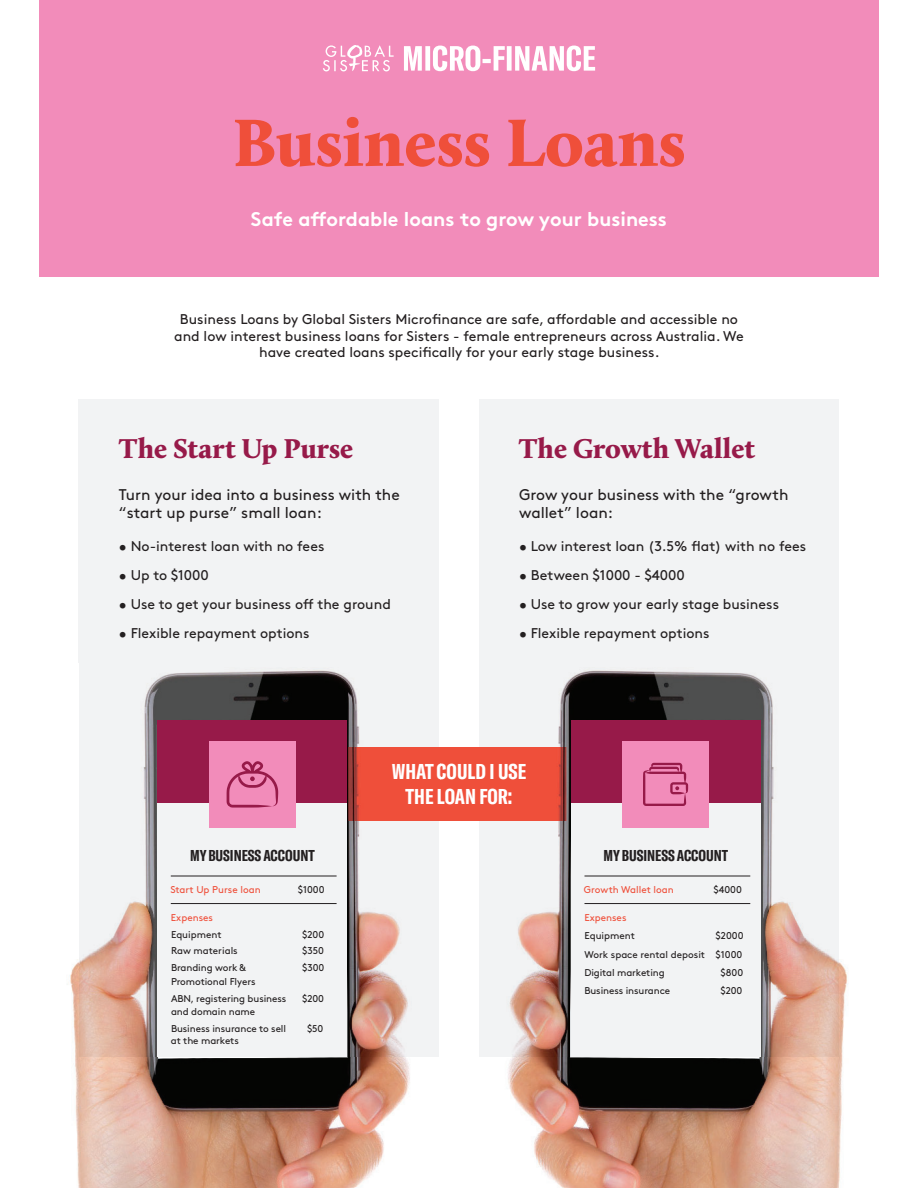
<style>
.page{position:relative;width:918px;height:1188px;background:#fff}
.page>*{position:absolute;margin:0;border:0;box-sizing:border-box;transform-origin:0 0}
.t1{font:900 69.15px "Calluna";color:#ef4f3a}
.t2{font:900 28.2px "Calluna";color:#971a49}
.t3{font:700 extra-condensed 21.15px/25.3px "GT America";color:#fff;text-align:center}
.t4{font:700 19.8px "Brown";color:#fff}
.t5{font:15.45px/18.6px "Brown";color:#231f20}
.t6{font:700 extra-condensed 15.45px "GT America";color:#231f20}
.t7{font:14.1px/17px "Brown";color:#231f20;text-align:center}
.t8{font:9.9px/18.5px "Brown";letter-spacing:-.01em;color:#231f20}
.t9{font:9.9px "Brown";color:#ef4f3a}
</style>
<div class="page">
<div style="left:39px;top:0;width:840px;height:277px;background:#f28cba"></div>
<div style="left:479px;top:400px;width:360px;height:657px;background:#f2f3f4"></div>
<div style="left:79px;top:400px;width:360px;height:657px;background:#f2f3f4"></div>
<div style="left:346px;top:747px;width:220px;height:74px;background:#ef4f3a"></div>
<img style="left:508px;top:962px;width:340px;height:226px">
<img style="left:508px;top:670px;width:331px;height:387px">
<img style="left:508px;top:747px;width:58px;height:74px">
<img style="left:508px;top:763px;width:18px;height:16px">
<img style="left:508px;top:789px;width:4px;height:15px">
<div style="left:571px;top:721px;width:189px;height:336px;background:#971a49"></div>
<div style="left:571px;top:803px;width:189px;height:254px;background:#f2f3f4"></div>
<svg style="left:323px;top:45px;width:272px;height:26px"></svg>
<img style="left:67px;top:959px;width:343px;height:229px">
<img style="left:79px;top:670px;width:331px;height:387px">
<img style="left:347px;top:747px;width:63px;height:74px">
<img style="left:392px;top:763px;width:18px;height:16px">
<img style="left:406px;top:789px;width:4px;height:15px">
<div style="left:157px;top:721px;width:190px;height:336px;background:#971a49"></div>
<div style="left:157px;top:803px;width:190px;height:254px;background:#f2f3f4"></div>
<hr style="left:171px;top:876px;width:166px;height:1px;background:#231f20">
<hr style="left:171px;top:903px;width:166px;height:1px;background:#231f20">
<hr style="left:584px;top:876px;width:166px;height:1px;background:#231f20">
<hr style="left:584px;top:903px;width:166px;height:1px;background:#231f20">
<div style="left:622px;top:741px;width:87px;height:87px;background:#f28cba"></div>
<svg style="left:643px;top:763px;width:45px;height:43px"></svg>
<div style="left:209px;top:741px;width:87px;height:87px;background:#f28cba"></div>
<svg style="left:227px;top:761px;width:51px;height:47px"></svg>
<h1 class="t1" style="left:232px;top:102px;width:455px">Business Loans</h1>
<h3 class="t4" style="left:251px;top:212px;width:418px">Safe affordable loans to grow your business</h3>
<p class="t7" style="left:174px;top:312px;width:571px">Business Loans by Global Sisters Microfinance are safe, affordable and accessible no and low interest business loans for Sisters - female entrepreneurs across Australia. We have created loans specifically for your early stage business.</p>
<h2 class="t2" style="left:119px;top:432px;width:236px">The Start Up Purse</h2>
<h2 class="t2" style="left:519px;top:432px;width:238px">The Growth Wallet</h2>
<p class="t5" style="left:119px;top:487px;width:282px">Turn your idea into a business with the “start up purse” small loan:</p>
<p class="t7" style="left:119px;top:539px;width:207px">• No-interest loan with no fees</p>
<p class="t7" style="left:119px;top:568px;width:91px">• Up to $1000</p>
<p class="t7" style="left:119px;top:597px;width:273px">• Use to get your business off the ground</p>
<p class="t7" style="left:119px;top:626px;width:192px">• Flexible repayment options</p>
<p class="t5" style="left:519px;top:487px;width:271px">Grow your business with the “growth wallet” loan:</p>
<p class="t7" style="left:519px;top:539px;width:289px">• Low interest loan (3.5% flat) with no fees</p>
<p class="t7" style="left:519px;top:568px;width:167px">• Between $1000 - $4000</p>
<p class="t7" style="left:519px;top:597px;width:262px">• Use to grow your early stage business</p>
<p class="t7" style="left:519px;top:626px;width:192px">• Flexible repayment options</p>
<p class="t6" style="left:190px;top:847px;width:126px">MY BUSINESS ACCOUNT</p>
<p class="t9" style="left:171px;top:886px;width:92px">Start Up Purse loan</p>
<p class="t8" style="left:298px;top:882px;width:28px">$1000</p>
<p class="t9" style="left:171px;top:914px;width:44px">Expenses</p>
<p class="t8" style="left:171px;top:926px;width:52px">Equipment</p>
<p class="t8" style="left:302px;top:926px;width:24px">$200</p>
<p class="t8" style="left:171px;top:943px;width:68px">Raw materials</p>
<p class="t8" style="left:302px;top:943px;width:23px">$350</p>
<p class="t8" style="left:171px;top:960px;width:77px">Branding work &amp;</p>
<p class="t8" style="left:302px;top:960px;width:24px">$300</p>
<p class="t8" style="left:171px;top:974px;width:117px;line-height:16.8px">Promotional Flyers<br>ABN, registering business</p>
<p class="t8" style="left:302px;top:990px;width:23px">$200</p>
<p class="t8" style="left:171px;top:1004px;width:117px;line-height:16.8px">and domain name<br>Business insurance to sell</p>
<p class="t8" style="left:171px;top:1032px;width:69px">at the markets</p>
<p class="t8" style="left:307px;top:1020px;width:18px">$50</p>
<h3 class="t3" style="left:392px;top:759px;width:136px">WHAT COULD I USE<br>THE LOAN FOR:</h3>
<p class="t6" style="left:603px;top:847px;width:126px">MY BUSINESS ACCOUNT</p>
<p class="t9" style="left:584px;top:886px;width:91px">Growth Wallet loan</p>
<p class="t8" style="left:714px;top:882px;width:30px">$4000</p>
<p class="t9" style="left:584px;top:914px;width:44px">Expenses</p>
<p class="t8" style="left:584px;top:928px;width:52px">Equipment</p>
<p class="t8" style="left:584px;top:928px;width:161px;text-align:justify;text-indent:131px">$2000<br>Work space rental deposit $1000<br>Digital marketing</p>
<p class="t8" style="left:721px;top:964px;width:24px">$800</p>
<p class="t8" style="left:584px;top:983px;width:87px">Business insurance</p>
<p class="t8" style="left:721px;top:983px;width:23px">$200</p>
</div>
